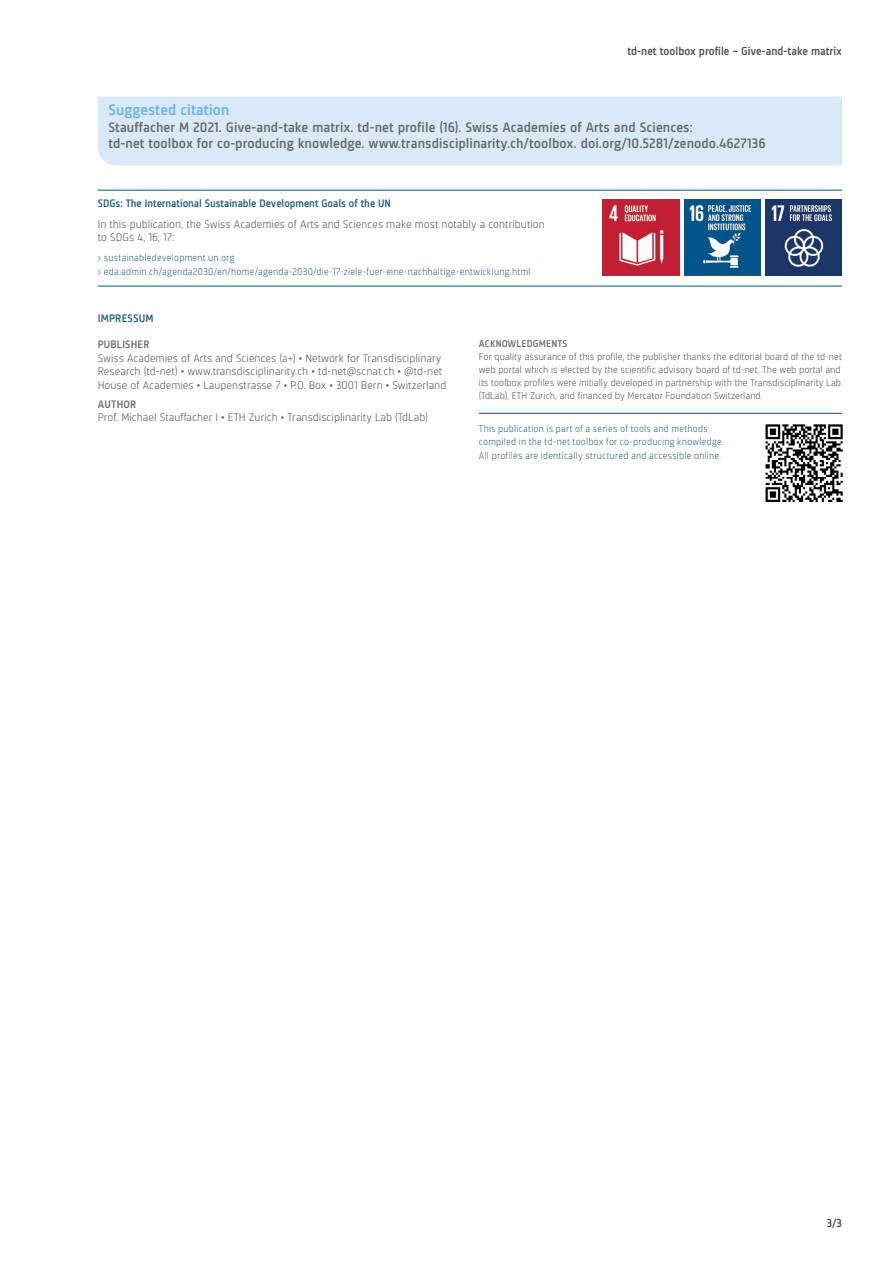
<style>
.page{position:relative;width:893px;height:1263px;background:#fff}
.page>*{position:absolute;margin:0;border:0;box-sizing:border-box;transform-origin:0 0}
.t1{font:500 15.75px "Sinews Sans Pro";letter-spacing:.005em;color:#67b6e6}
.t2{font:500 14.25px/16.5px "Sinews Sans Pro";letter-spacing:.005em;color:#696a6c}
.t3{font:500 12px "Sinews Sans Pro";color:#4d4d4f}
.t4{font:300 11.4px/13.5px "Sinews Sans Pro";letter-spacing:.005em;color:#4d4d4f;scale:1.04 1}
.t5{font:500 11.4px "Sinews Sans Pro";letter-spacing:.015em;color:#215b7d;scale:1.04 1}
.t6{font:500 11.25px "Sinews Sans Pro";color:#215b7d}
.t7{font:500 11.1px "Sinews Sans Pro";letter-spacing:.015em;color:#696a6c}
.t8{font:300 10.2px/12.9px "Sinews Sans Pro";letter-spacing:.005em;color:#4d4d4f}
.t9{font:300 10.2px/13.5px "Sinews Sans Pro";letter-spacing:.02em;color:#215b7d}
.t10{font:500 10.2px "Sinews Sans Pro";letter-spacing:.015em;color:#696a6c}
.s1{font-weight:500}
</style>
<div class="page">
<div style="left:98px;top:97px;width:744px;height:68px;background:#d9e9f7"></div>
<img style="left:766px;top:200px;width:76px;height:76px">
<hr style="left:98px;top:190px;width:744px;height:1px;background:#215b7d">
<hr style="left:98px;top:285px;width:744px;height:2px;background:#215b7d">
<img style="left:684px;top:200px;width:76px;height:76px">
<img style="left:603px;top:200px;width:76px;height:76px">
<hr style="left:479px;top:413px;width:363px;height:1px;background:#215b7d">
<img style="left:765px;top:424px;width:78px;height:78px">
<p class="t3" style="left:627px;top:44px;width:216px">td-net toolbox profile – Give-and-take matrix</p>
<h1 class="t1" style="left:108px;top:101px;width:122px">Suggested citation</h1>
<p class="t2" style="left:108px;top:119px;width:659px">Stauffacher M 2021. Give-and-take matrix. td-net profile (16). Swiss Academies of Arts and Sciences:<br>td-net toolbox for co-producing knowledge. www.transdisciplinarity.ch/toolbox. doi.org/10.5281/zenodo.4627136</p>
<p class="t6" style="left:98px;top:197px;width:295px">SDGs: The International Sustainable Development Goals of the UN</p>
<p class="t4" style="left:98px;top:218px;width:431px;line-height:12.9px">In this publication, the Swiss Academies of Arts and Sciences make most notably a contribution to SDGs 4, 16, 17:</p>
<p class="t9" style="left:98px;top:251px;width:434px">&gt; sustainabledevelopment.un.org<br>&gt; eda.admin.ch/agenda2030/en/home/agenda-2030/die-17-ziele-fuer-eine-nachhaltige-entwicklung.html</p>
<p class="t5" style="left:98px;top:312px;width:55px">IMPRESSUM</p>
<p class="t7" style="left:98px;top:338px;width:53px">PUBLISHER</p>
<p class="t4" style="left:98px;top:351px;width:337px">Swiss Academies of Arts and Sciences (a+) <span class="s1">•</span> Network for Transdisciplinary<br>Research (td-net) <span class="s1">•</span> www.transdisciplinarity.ch <span class="s1">•</span> td-net@scnat.ch <span class="s1">•</span> @td-net<br>House of Academies <span class="s1">•</span> Laupenstrasse 7 <span class="s1">•</span> P.O. Box <span class="s1">•</span> 3001 Bern <span class="s1">•</span> Switzerland</p>
<p class="t7" style="left:98px;top:398px;width:40px">AUTHOR</p>
<p class="t4" style="left:98px;top:411px;width:319px">Prof. Michael Stauffacher I <span class="s1">•</span> ETH Zurich <span class="s1">•</span> Transdisciplinarity Lab (TdLab)</p>
<p class="t10" style="left:479px;top:338px;width:90px">ACKNOWLEDGMENTS</p>
<p class="t8" style="left:479px;top:350px;width:365px">For quality assurance of this profile, the publisher thanks the editorial board of the td-net web portal which is elected by the scientific advisory board of td-net. The web portal and its toolbox profiles were initially developed in partnership with the Transdisciplinarity Lab (TdLab), ETH Zurich, and financed by Mercator Foundation Switzerland.</p>
<p class="t9" style="left:479px;top:422px;width:247px">This publication is part of a series of tools and methods compiled in the td-net toolbox for co-producing knowledge.<br>All profiles are identically structured and accessible online.</p>
<p class="t3" style="left:827px;top:1216px;width:17px">3/3</p>
</div>
